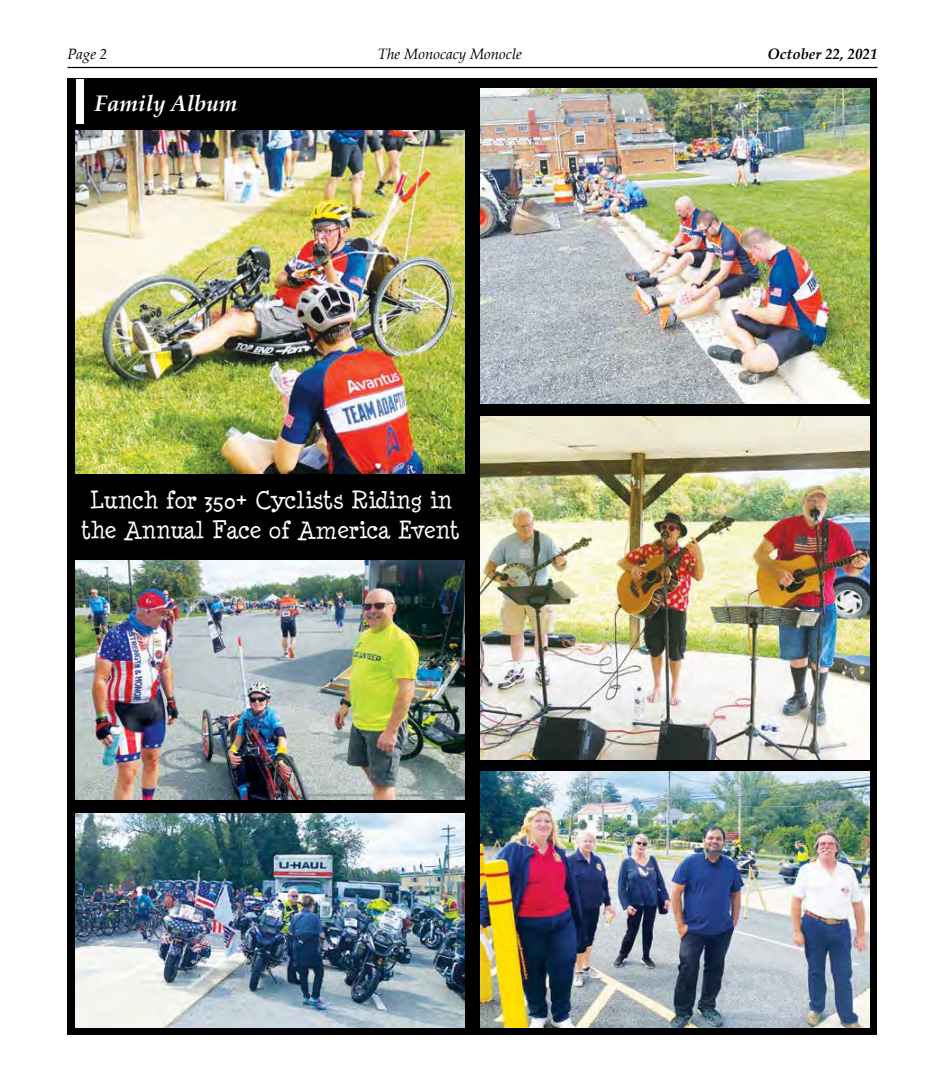
<style>
.page{position:relative;width:945px;height:1080px;background:#fff}
.page>*{position:absolute;margin:0;border:0;box-sizing:border-box;transform-origin:0 0}
.t1{font:23.75px/30px "Minya Nouvelle";color:#fff;text-align:center}
.t2{font:italic 700 22.5px "Palatino Linotype";color:#fff}
.t3{font:italic 15px "Palatino Linotype";color:#000}
.t4{font:italic 700 15px "Palatino Linotype";color:#000}
</style>
<div class="page">
<hr style="left:68px;top:67px;width:810px;height:1px;background:#000">
<div style="left:68px;top:79px;width:810px;height:956px;background:#000"></div>
<div style="left:76px;top:79px;width:8px;height:45px;background:#fff"></div>
<img style="left:76px;top:560px;width:389px;height:239px">
<img style="left:480px;top:771px;width:389px;height:257px">
<img style="left:76px;top:814px;width:389px;height:214px">
<img style="left:480px;top:416px;width:389px;height:343px">
<img style="left:76px;top:131px;width:389px;height:342px">
<img style="left:480px;top:89px;width:389px;height:314px">
<p class="t3" style="left:68px;top:43px;width:41px">Page 2</p>
<p class="t3" style="left:378px;top:43px;width:146px">The Monocacy Monocle</p>
<p class="t4" style="left:767px;top:43px;width:112px">October 22, 2021</p>
<p class="t2" style="left:94px;top:88px;width:145px">Family Album</p>
<p class="t1" style="left:81px;top:485px;width:380px">Lunch for 350+ Cyclists Riding in the Annual Face of America Event</p>
</div>
